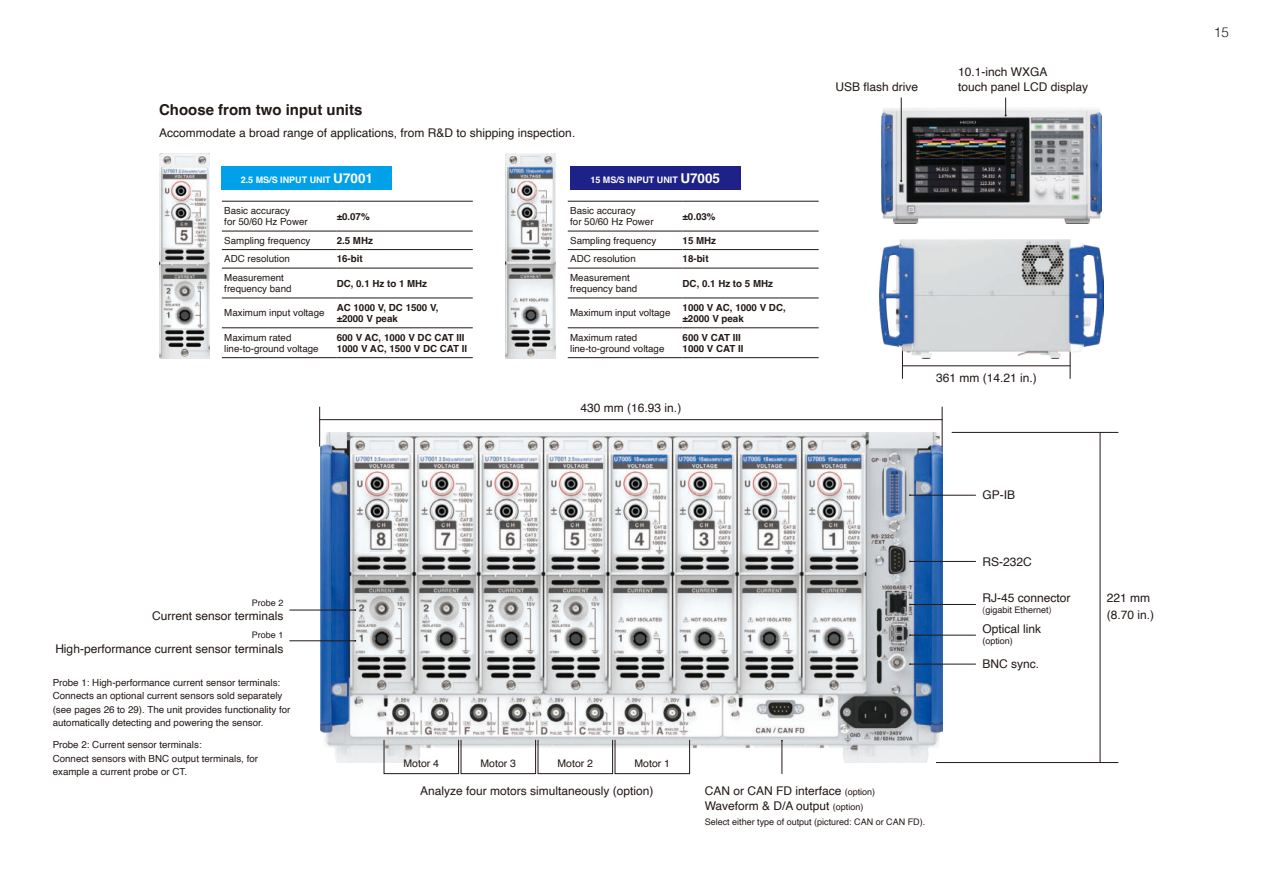
<style>
.page{position:relative;width:1263px;height:893px;background:#fff}
.page>*{position:absolute;margin:0;border:0;box-sizing:border-box;transform-origin:0 0}
.t1{font:700 15px "Helvetica";color:#231916}
.t2{font:300 13.5px "Helvetica";color:#231916}
.t3{font:12px/15px "Helvetica";color:#231916}
.t4{font:10.5px "Helvetica";color:#231916}
.t5{font:9.75px/11.4px "Helvetica";color:#231916}
.t6{font:700 9.75px/11.4px "Helvetica";color:#231916}
.t7{font:9px "Helvetica";color:#231916}
.t8{font:700 9px "Helvetica";color:#fff}
.s1{font-size:13.5px}
.s2{font-size:9px}
.s3{font-weight:300}
</style>
<div class="page">
<img style="left:320px;top:432px;width:623px;height:331px">
<div style="left:461px;top:739px;width:75px;height:35px;border:1px solid #231916"></div>
<div style="left:538px;top:739px;width:75px;height:35px;border:1px solid #231916"></div>
<div style="left:615px;top:739px;width:75px;height:35px;border:1px solid #231916"></div>
<div style="left:384px;top:739px;width:75px;height:35px;border:1px solid #231916"></div>
<hr style="left:910px;top:495px;width:66px;height:1px;background:#231916">
<hr style="left:910px;top:561px;width:66px;height:1px;background:#231916">
<hr style="left:289px;top:610px;width:66px;height:1px;background:#231916">
<hr style="left:289px;top:640px;width:66px;height:1px;background:#231916">
<hr style="left:910px;top:604px;width:66px;height:1px;background:#231916">
<hr style="left:910px;top:635px;width:66px;height:1px;background:#231916">
<hr style="left:910px;top:664px;width:66px;height:1px;background:#231916">
<hr style="left:782px;top:741px;width:1px;height:33px;background:#231916">
<hr style="left:1100px;top:432px;width:1px;height:331px;background:#231916">
<hr style="left:319px;top:419px;width:623px;height:1px;background:#231916">
<hr style="left:952px;top:432px;width:166px;height:1px;background:#231916">
<hr style="left:942px;top:407px;width:1px;height:40px;background:#231916">
<hr style="left:936px;top:762px;width:182px;height:1px;background:#231916">
<hr style="left:319px;top:407px;width:1px;height:40px;background:#231916">
<img style="left:505px;top:153px;width:51px;height:205px">
<img style="left:159px;top:153px;width:51px;height:205px">
<hr style="left:683px;top:201px;width:136px;height:1px;background:#231916">
<hr style="left:683px;top:357px;width:136px;height:1px;background:#231916">
<hr style="left:683px;top:231px;width:136px;height:1px;background:#231916">
<hr style="left:683px;top:249px;width:136px;height:1px;background:#231916">
<hr style="left:683px;top:268px;width:136px;height:1px;background:#231916">
<hr style="left:683px;top:298px;width:136px;height:1px;background:#231916">
<hr style="left:683px;top:328px;width:136px;height:1px;background:#231916">
<hr style="left:568px;top:201px;width:115px;height:1px;background:#231916">
<hr style="left:568px;top:357px;width:115px;height:1px;background:#231916">
<hr style="left:568px;top:231px;width:115px;height:1px;background:#231916">
<hr style="left:568px;top:249px;width:115px;height:1px;background:#231916">
<hr style="left:568px;top:268px;width:115px;height:1px;background:#231916">
<hr style="left:568px;top:298px;width:115px;height:1px;background:#231916">
<hr style="left:568px;top:328px;width:115px;height:1px;background:#231916">
<div style="left:570px;top:167px;width:170px;height:23px;background:#1e2188"></div>
<div style="left:222px;top:167px;width:170px;height:23px;background:#00a1e9"></div>
<hr style="left:222px;top:201px;width:115px;height:1px;background:#231916">
<hr style="left:337px;top:201px;width:136px;height:1px;background:#231916">
<hr style="left:222px;top:357px;width:115px;height:1px;background:#231916">
<hr style="left:337px;top:357px;width:136px;height:1px;background:#231916">
<hr style="left:222px;top:231px;width:115px;height:1px;background:#231916">
<hr style="left:337px;top:231px;width:136px;height:1px;background:#231916">
<hr style="left:222px;top:249px;width:115px;height:1px;background:#231916">
<hr style="left:337px;top:249px;width:136px;height:1px;background:#231916">
<hr style="left:222px;top:268px;width:115px;height:1px;background:#231916">
<hr style="left:337px;top:268px;width:136px;height:1px;background:#231916">
<hr style="left:222px;top:298px;width:115px;height:1px;background:#231916">
<hr style="left:337px;top:298px;width:136px;height:1px;background:#231916">
<hr style="left:222px;top:328px;width:115px;height:1px;background:#231916">
<hr style="left:337px;top:328px;width:136px;height:1px;background:#231916">
<img style="left:881px;top:107px;width:221px;height:117px">
<hr style="left:901px;top:98px;width:1px;height:83px;background:#231916">
<svg style="left:1005px;top:98px;width:2px;height:19px"></svg>
<hr style="left:903px;top:366px;width:167px;height:1px;background:#231916">
<hr style="left:902px;top:335px;width:1px;height:44px;background:#231916">
<hr style="left:1070px;top:335px;width:1px;height:44px;background:#231916">
<img style="left:879px;top:239px;width:225px;height:119px">
<h1 class="t1" style="left:159px;top:104px;width:205px">Choose from two input units</h1>
<p class="t3" style="left:159px;top:125px;width:418px">Accommodate a broad range of applications, from R&amp;D to shipping inspection.</p>
<p class="t8" style="left:241px;top:177px;width:134px">2.5 MS/S INPUT UNIT <span class="s1">U7001</span></p>
<p class="t8" style="left:590px;top:177px;width:131px">15 MS/S INPUT UNIT <span class="s1">U7005</span></p>
<p class="t5" style="left:224px;top:205px;width:85px">Basic accuracy<br>for 50/60 Hz Power</p>
<p class="t6" style="left:337px;top:211px;width:34px">±0.07%</p>
<p class="t5" style="left:224px;top:235px;width:88px">Sampling frequency</p>
<p class="t6" style="left:337px;top:236px;width:38px">2.5 MHz</p>
<p class="t5" style="left:224px;top:253px;width:67px">ADC resolution</p>
<p class="t6" style="left:337px;top:254px;width:28px">16-bit</p>
<p class="t5" style="left:224px;top:272px;width:69px">Measurement frequency band</p>
<p class="t6" style="left:337px;top:278px;width:92px">DC, 0.1 Hz to 1 MHz</p>
<p class="t5" style="left:224px;top:308px;width:102px">Maximum input voltage</p>
<p class="t6" style="left:337px;top:302px;width:103px">AC 1000 V, DC 1500 V, ±2000 V peak</p>
<p class="t5" style="left:224px;top:332px;width:96px">Maximum rated line-to-ground voltage</p>
<p class="t6" style="left:337px;top:332px;width:132px">600 V AC, 1000 V DC CAT III<br>1000 V AC, 1500 V DC CAT II</p>
<p class="t5" style="left:570px;top:205px;width:85px">Basic accuracy<br>for 50/60 Hz Power</p>
<p class="t6" style="left:683px;top:211px;width:34px">±0.03%</p>
<p class="t5" style="left:570px;top:235px;width:88px">Sampling frequency</p>
<p class="t6" style="left:683px;top:236px;width:35px">15 MHz</p>
<p class="t5" style="left:570px;top:253px;width:67px">ADC resolution</p>
<p class="t6" style="left:683px;top:254px;width:28px">18-bit</p>
<p class="t5" style="left:570px;top:272px;width:69px">Measurement frequency band</p>
<p class="t6" style="left:683px;top:278px;width:92px">DC, 0.1 Hz to 5 MHz</p>
<p class="t5" style="left:570px;top:308px;width:102px">Maximum input voltage</p>
<p class="t6" style="left:683px;top:302px;width:105px">1000 V AC, 1000 V DC, ±2000 V peak</p>
<p class="t5" style="left:570px;top:332px;width:96px">Maximum rated line-to-ground voltage</p>
<p class="t6" style="left:683px;top:332px;width:63px">600 V CAT III<br>1000 V CAT II</p>
<p class="t3" style="left:581px;top:400px;width:102px">430 mm (16.93 in.)</p>
<p class="t3" style="left:836px;top:80px;width:84px">USB flash drive</p>
<p class="t3" style="left:958px;top:65px;width:132px">10.1-inch WXGA<br>touch panel LCD display</p>
<p class="t3" style="left:936px;top:371px;width:102px">361 mm (14.21 in.)</p>
<p class="t7" style="left:252px;top:596px;width:33px">Probe 2</p>
<p class="t3" style="left:152px;top:609px;width:133px">Current sensor terminals</p>
<p class="t7" style="left:252px;top:628px;width:33px">Probe 1</p>
<p class="t3" style="left:55px;top:641px;width:230px">High-performance current sensor terminals</p>
<p class="t5" style="left:53px;top:676px;width:239px;line-height:13.5px">Probe 1: High-performance current sensor terminals:<br>Connects an optional current sensors sold separately (see pages 26 to 29). The unit provides functionality for automatically detecting and powering the sensor.</p>
<p class="t5" style="left:53px;top:738px;width:207px;line-height:13.5px">Probe 2: Current sensor terminals:<br>Connect sensors with BNC output terminals, for example a current probe or CT.</p>
<p class="t4" style="left:403px;top:755px;width:37px">Motor 4</p>
<p class="t4" style="left:480px;top:755px;width:37px">Motor 3</p>
<p class="t4" style="left:557px;top:759px;width:37px">Motor 2</p>
<p class="t4" style="left:634px;top:755px;width:37px">Motor 1</p>
<p class="t3" style="left:420px;top:783px;width:235px">Analyze four motors simultaneously (option)</p>
<p class="t3" style="left:705px;top:783px;width:172px">CAN or CAN FD interface <span class="s2">(option)<br></span>Waveform &amp; D/A output <span class="s2">(option)</span></p>
<p class="t7" style="left:705px;top:815px;width:222px">Select either type of output (pictured: CAN or CAN FD).</p>
<p class="t3" style="left:982px;top:488px;width:34px">GP-IB</p>
<p class="t3" style="left:982px;top:554px;width:51px">RS-232C</p>
<p class="t3" style="left:982px;top:591px;width:90px">RJ-45 connector</p>
<p class="t7" style="left:982px;top:603px;width:71px"><span class="s3">(</span>gigabit Ethernet<span class="s3">)</span></p>
<p class="t3" style="left:982px;top:622px;width:60px">Optical link</p>
<p class="t7" style="left:982px;top:634px;width:32px">(option)</p>
<p class="t3" style="left:982px;top:657px;width:58px">BNC sync.</p>
<p class="t3" style="left:1107px;top:590px;width:49px;line-height:16.6px">221 mm (8.70 in.)</p>
<h2 class="t2" style="left:1214px;top:27px;width:17px">15</h2>
</div>
